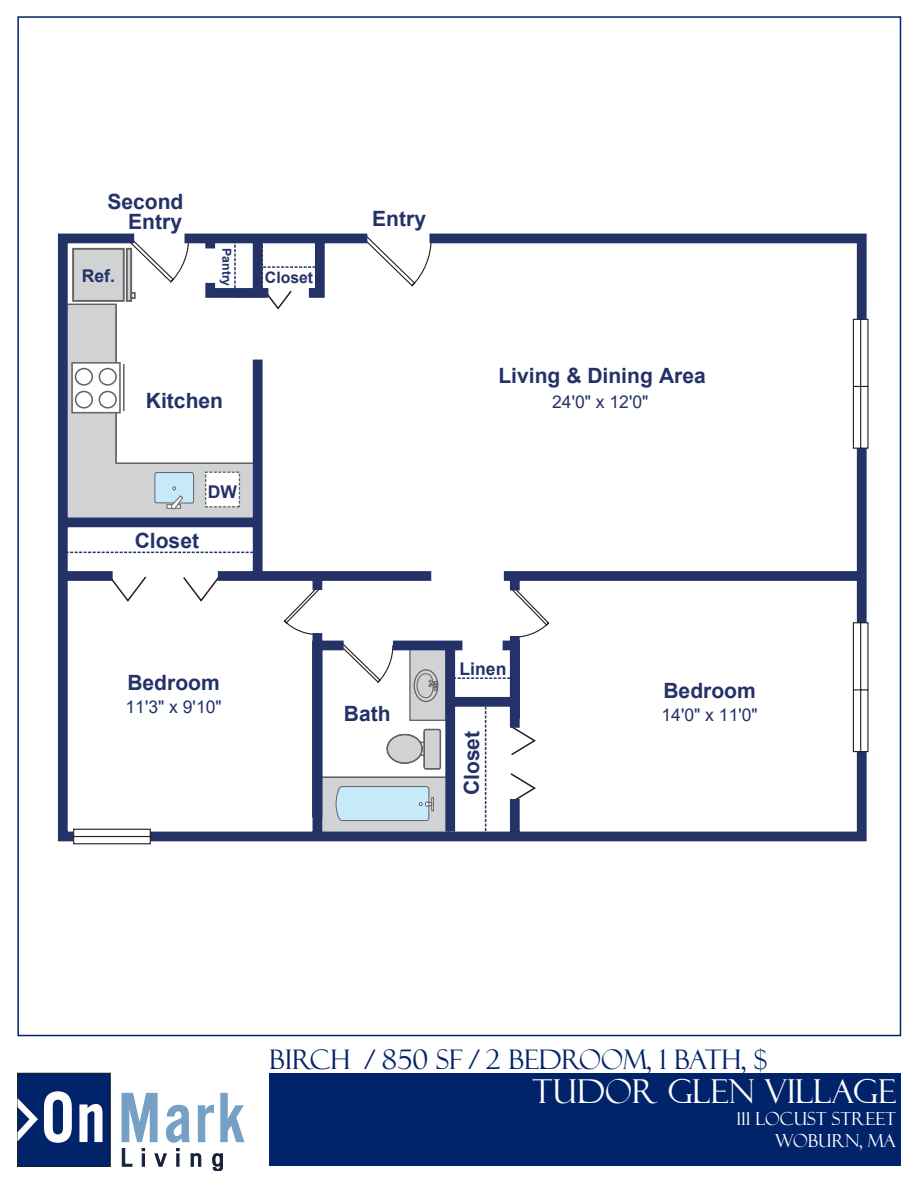
<style>
.page{position:relative;width:918px;height:1188px;background:#fff}
.page>*{position:absolute;margin:0;border:0;box-sizing:border-box;transform-origin:0 0}
.t1{font:33px "Felix Titling";color:#fff}
.t2{font:27px "Felix Titling";color:#002369}
.t3{font:700 21px/19.4px "Arial";color:#243268;text-align:right}
.t4{font:18px/21.6px "Felix Titling";color:#fff;text-align:right}
.t5{font:17.55px "Arial";color:#243268}
.t6{font:700 17.55px "Arial";color:#243268}
.t7{font:700 15.75px "Arial";color:#243268}
.t8{font:700 12.3px "Arial";color:#243268}
</style>
<div class="page">
<div style="left:269px;top:1073px;width:631px;height:93px;background:#002369"></div>
<div style="left:18px;top:1073px;width:92px;height:93px;background:#002369"></div>
<div style="left:17px;top:1073px;width:94px;height:93px;border:1px solid #231f20"></div>
<svg style="left:44px;top:1091px;width:28px;height:52px"></svg>
<svg style="left:79px;top:1104px;width:24px;height:38px"></svg>
<svg style="left:122px;top:1093px;width:122px;height:78px"></svg>
<svg style="left:18px;top:1098px;width:20px;height:43px"></svg>
<svg style="left:57px;top:233px;width:810px;height:609px"></svg>
<svg style="left:73px;top:318px;width:796px;height:527px"></svg>
<div style="left:206px;top:472px;width:33px;height:35px;background:#fff"></div>
<div style="left:205px;top:472px;width:35px;height:35px;border:1px dashed #636366"></div>
<p class="t3" style="left:107px;top:192px;width:78px">Second<br>Entry</p>
<p class="t6" style="left:82px;top:263px;width:35px">Ref.</p>
<p class="t8" style="left:236px;top:248px;width:40px;rotate:90deg">Pantry</p>
<p class="t7" style="left:265px;top:266px;width:50px">Closet</p>
<p class="t3" style="left:372px;top:209px;width:55px">Entry</p>
<p class="t3" style="left:498px;top:366px;width:209px">Living &amp; Dining Area</p>
<p class="t3" style="left:146px;top:391px;width:79px">Kitchen</p>
<p class="t5" style="left:552px;top:390px;width:98px">24'0" x 12'0"</p>
<p class="t6" style="left:208px;top:479px;width:31px">DW</p>
<p class="t3" style="left:135px;top:531px;width:66px">Closet</p>
<p class="t3" style="left:127px;top:673px;width:94px">Bedroom</p>
<p class="t5" style="left:126px;top:695px;width:98px">11'3" x 9'10"</p>
<p class="t3" style="left:344px;top:705px;width:48px">Bath</p>
<p class="t6" style="left:460px;top:656px;width:48px">Linen</p>
<p class="t3" style="left:462px;top:795px;width:66px;rotate:-90deg">Closet</p>
<p class="t3" style="left:663px;top:681px;width:94px">Bedroom</p>
<p class="t5" style="left:662px;top:703px;width:98px">14'0" x 11'0"</p>
<p class="t2" style="left:269px;top:1044px;width:499px">BIRCH / 850 SF / 2 BEDROOM, 1 BATH, $</p>
<h1 class="t1" style="left:533px;top:1073px;width:365px">TUDOR GLEN VILLAGE</h1>
<p class="t4" style="left:737px;top:1108px;width:161px">111 LOCUST STREET<br>WOBURN, MA</p>
</div>
